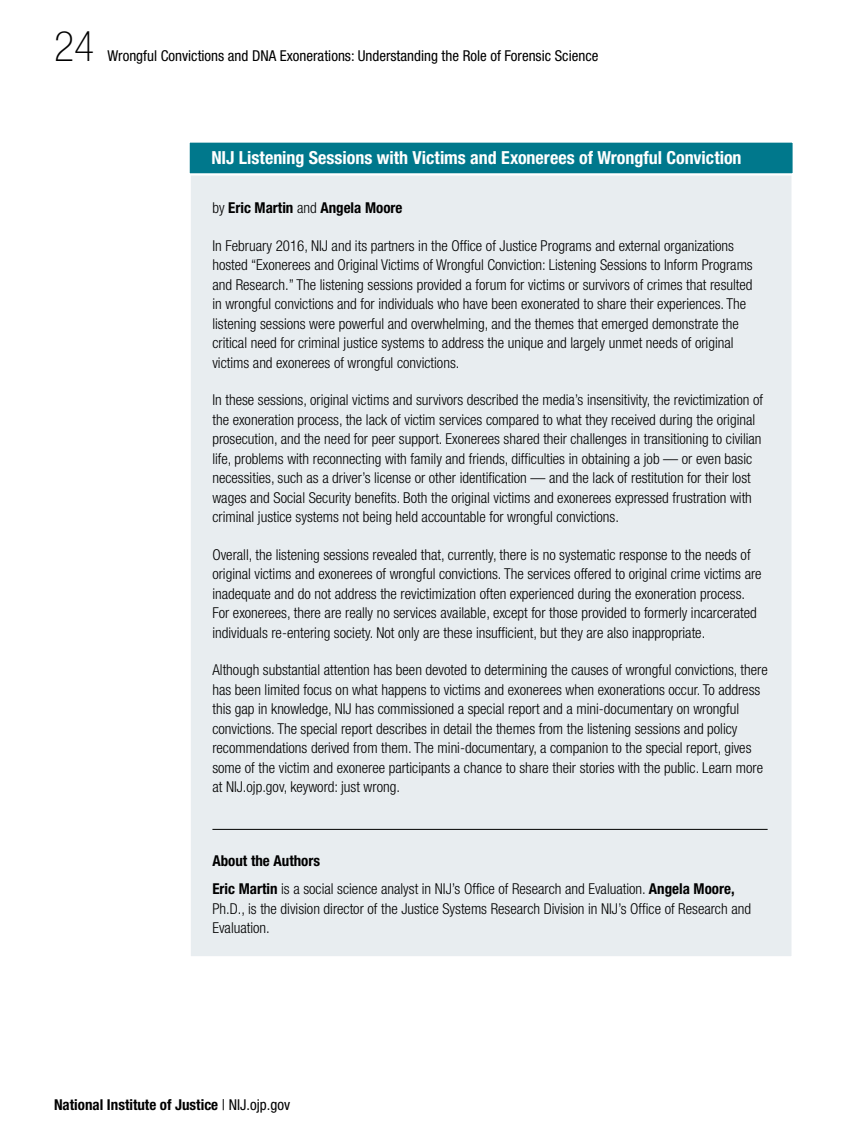
<style>
.page{position:relative;width:864px;height:1134px;background:#fff}
.page>*{position:absolute;margin:0;border:0;box-sizing:border-box;transform-origin:0 0}
.t1{font:100 condensed 42px "Helvetica Neue LT Std";color:#000}
.t2{font:700 condensed 18px "Helvetica Neue LT Std";color:#fff}
.t3{font:300 condensed 15px/19.5px "Helvetica Neue LT Std";color:#000}
.t4{font:700 condensed 15px "Helvetica Neue LT Std";color:#000}
.t5{font:condensed 15px "Helvetica Neue LT Std";color:#000}
.s1{font-weight:300}
.s2{font-weight:700}
.s3{font-weight:400}
</style>
<div class="page">
<div style="left:190px;top:142px;width:603px;height:815px;background:#e8edf0"></div>
<hr style="left:212px;top:829px;width:556px;height:1px;background:#000">
<svg style="left:189px;top:142px;width:604px;height:35px;background:#1f8899"></svg>
<h1 class="t1" style="left:54px;top:23px;width:42px">24</h1>
<p class="t5" style="left:107px;top:48px;width:492px">Wrongful Convictions and DNA Exonerations: Understanding the Role of Forensic Science</p>
<p class="t2" style="left:211px;top:147px;width:532px">NIJ Listening Sessions with Victims and Exonerees of Wrongful Conviction</p>
<p class="t4" style="left:212px;top:199px;width:192px"><span class="s1">by</span> Eric Martin <span class="s1">and</span> Angela Moore</p>
<p class="t3" style="left:212px;top:235px;width:542px">In February 2016, NIJ and its partners in the Office of Justice Programs and external organizations hosted “Exonerees and Original Victims of Wrongful Conviction: Listening Sessions to Inform Programs and Research.” The listening sessions provided a forum for victims or survivors of crimes that resulted in wrongful convictions and for individuals who have been exonerated to share their experiences. The listening sessions were powerful and overwhelming, and the themes that emerged demonstrate the critical need for criminal justice systems to address the unique and largely unmet needs of original victims and exonerees of wrongful convictions.</p>
<p class="t3" style="left:212px;top:390px;width:552px">In these sessions, original victims and survivors described the media’s insensitivity, the revictimization of the exoneration process, the lack of victim services compared to what they received during the original prosecution, and the need for peer support. Exonerees shared their challenges in transitioning to civilian life, problems with reconnecting with family and friends, difficulties in obtaining a job — or even basic necessities, such as a driver’s license or other identification — and the lack of restitution for their lost wages and Social Security benefits. Both the original victims and exonerees expressed frustration with criminal justice systems not being held accountable for wrongful convictions.</p>
<p class="t3" style="left:212px;top:544px;width:551px">Overall, the listening sessions revealed that, currently, there is no systematic response to the needs of original victims and exonerees of wrongful convictions. The services offered to original crime victims are inadequate and do not address the revictimization often experienced during the exoneration process.<br>For exonerees, there are really no services available, except for those provided to formerly incarcerated individuals re-entering society. Not only are these insufficient, but they are also inappropriate.</p>
<p class="t3" style="left:212px;top:660px;width:557px">Although substantial attention has been devoted to determining the causes of wrongful convictions, there has been limited focus on what happens to victims and exonerees when exonerations occur. To address this gap in knowledge, NIJ has commissioned a special report and a mini-documentary on wrongful convictions. The special report describes in detail the themes from the listening sessions and policy recommendations derived from them. The mini-documentary, a companion to the special report, gives some of the victim and exoneree participants a chance to share their stories with the public. Learn more at NIJ.ojp.gov, keyword: just wrong.</p>
<p class="t4" style="left:212px;top:851px;width:109px">About the Authors</p>
<p class="t3" style="left:212px;top:879px;width:540px"><span class="s2">Eric Martin</span> is a social science analyst in NIJ’s Office of Research and Evaluation. <span class="s2">Angela Moore,<br></span>Ph.D., is the division director of the Justice Systems Research Division in NIJ’s Office of Research and<br>Evaluation.</p>
<p class="t4" style="left:54px;top:1095px;width:238px">National Institute of Justice <span class="s3">| NIJ.ojp.gov</span></p>
</div>
